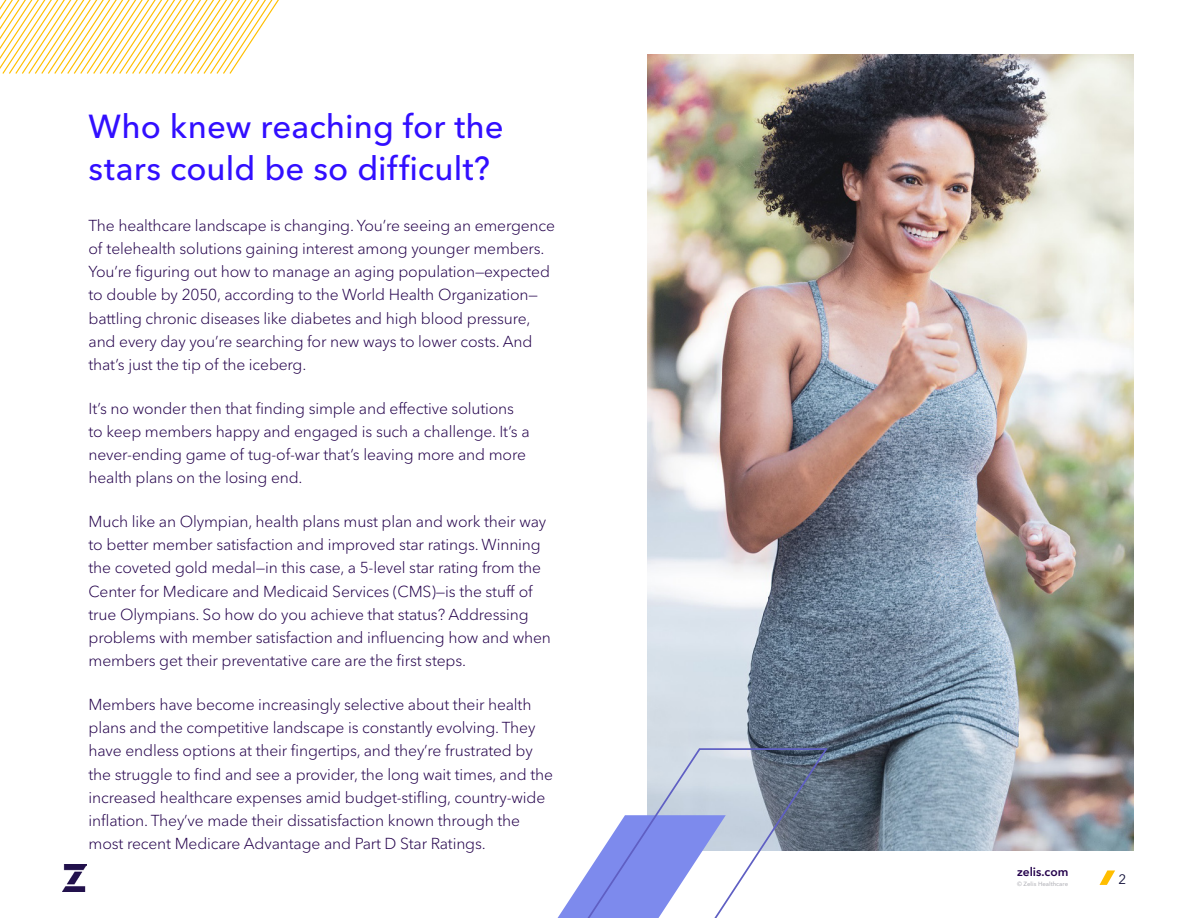
<style>
.page{position:relative;width:1188px;height:918px;background:#fff}
.page>*{position:absolute;margin:0;border:0;box-sizing:border-box;transform-origin:0 0}
.Call_out{font:500 33px/42px "Avenir Next LT Pro";letter-spacing:.005em;color:#320fff}
.t1{font:300 15.75px/23.2px "Avenir Next LT Pro";letter-spacing:-.01em;color:#23004b}
.t2{font:13.5px "Avenir Next LT Pro";color:#0f0d37}
.t3{font:600 12px "Avenir Next LT Pro";color:#23004b}
.t4{font:500 6.15px "Avenir Next LT Pro";color:#b5b5bb}
</style>
<div class="page">
<svg style="left:1100px;top:870px;width:15px;height:15px"></svg>
<img style="left:63px;top:865px;width:24px;height:26px">
<svg style="left:0;top:0;width:279px;height:74px"></svg>
<img style="left:648px;top:54px;width:486px;height:796px">
<svg style="left:557px;top:747px;width:272px;height:171px"></svg>
<p class="Call_out" style="left:89px;top:106px;width:417px">Who knew reaching for the stars could be so difficult?</p>
<p class="t1" style="left:89px;top:214px;width:468px">The healthcare landscape is changing. You’re seeing an emergence of telehealth solutions gaining interest among younger members.<br>You’re figuring out how to manage an aging population—expected to double by 2050, according to the World Health Organization— battling chronic diseases like diabetes and high blood pressure, and every day you’re searching for new ways to lower costs. And that’s just the tip of the iceberg.</p>
<p class="t1" style="left:89px;top:397px;width:443px">It’s no wonder then that finding simple and effective solutions to keep members happy and engaged is such a challenge. It’s a never-ending game of tug-of-war that’s leaving more and more health plans on the losing end.</p>
<p class="t1" style="left:89px;top:510px;width:464px">Much like an Olympian, health plans must plan and work their way to better member satisfaction and improved star ratings. Winning the coveted gold medal—in this case, a 5-level star rating from the Center for Medicare and Medicaid Services (CMS)—is the stuff of true Olympians. So how do you achieve that status? Addressing problems with member satisfaction and influencing how and when members get their preventative care are the first steps.</p>
<p class="t1" style="left:89px;top:693px;width:466px">Members have become increasingly selective about their health plans and the competitive landscape is constantly evolving. They have endless options at their fingertips, and they’re frustrated by the struggle to find and see a provider, the long wait times, and the increased healthcare expenses amid budget-stifling, country-wide inflation. They’ve made their dissatisfaction known through the most recent Medicare Advantage and Part D Star Ratings.</p>
<p class="t3" style="left:1017px;top:865px;width:53px">zelis.com</p>
<p class="t4" style="left:1017px;top:880px;width:52px">© Zelis Healthcare</p>
<p class="t2" style="left:1119px;top:871px;width:9px">2</p>
</div>
